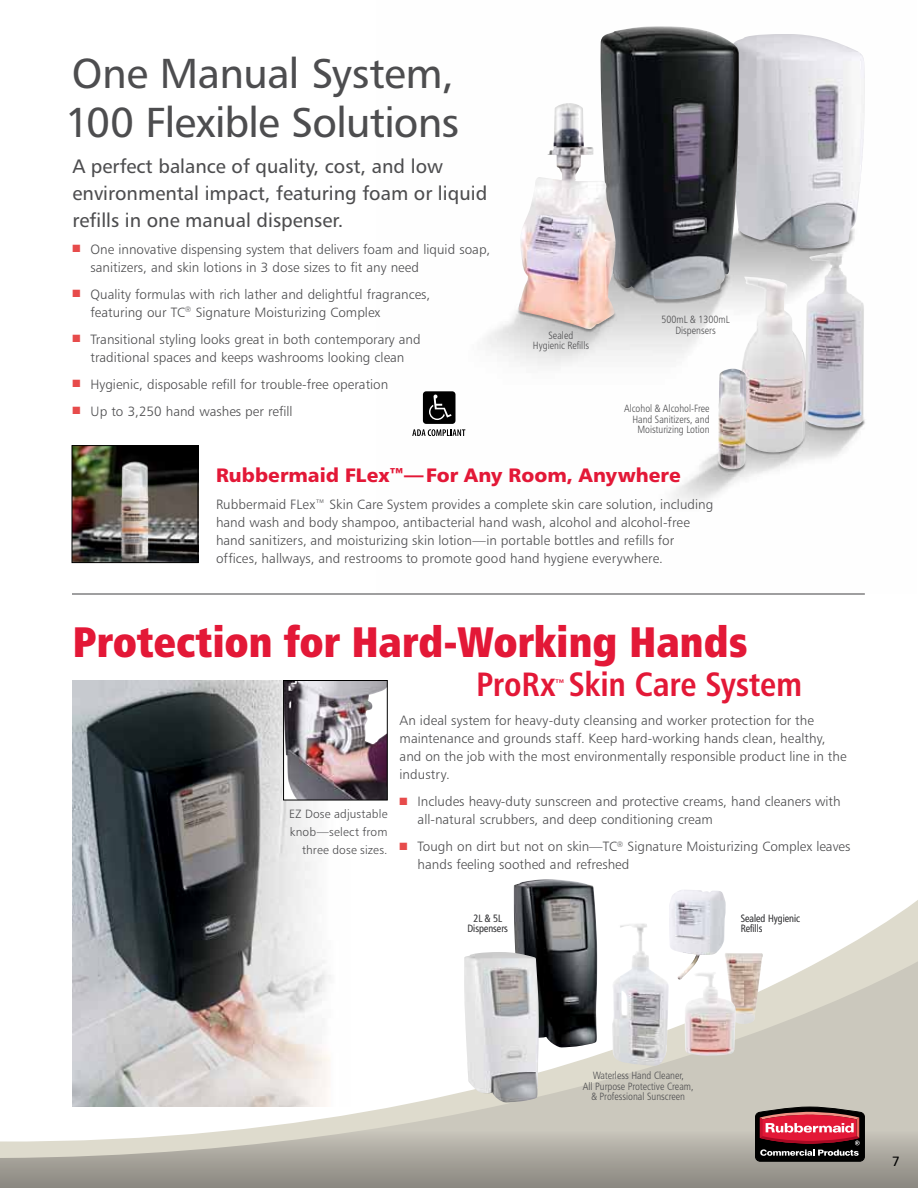
<style>
.page{position:relative;width:918px;height:1188px;background:#fff}
.page>*{position:absolute;margin:0;border:0;box-sizing:border-box;transform-origin:0 0}
.t1{font:42.75px "Humanist 777 BT Extra Black Cond B";letter-spacing:-.005em;color:#e31837}
.t2{font:42px/49.5px "Humanist 777 BT Roman B";letter-spacing:-.02em;color:#4d4d4f}
.t3{font:33.75px "Humanist 777 BT Bold Condensed B";letter-spacing:-.005em;color:#e31837}
.t4{font:19.5px/27px "Humanist 777 BT Roman B";color:#4d4d4f}
.t5{font:19.5px "Humanist 777 BT Black B";color:#e31837}
.t6{font:13.5px/18px "Humanist 777 BT Light B";color:#4d4d4f}
.t7{font:13.5px "Humanist 777 BT Bold Condensed B";color:#e31837}
.t8{font:13.5px "Humanist 777 BT Roman B";color:#000}
.t9{font:12px/18px "Humanist 777 BT Light B";letter-spacing:.01em;color:#4d4d4f;text-align:right}
.t10{font:10.5px/10.5px "Humanist 777 BT Light Condensed B";color:#4d4d4f;text-align:center}
.s1{color:#e74b4b}
</style>
<div class="page">
<img style="left:72px;top:681px;width:279px;height:210px">
<img style="left:376px;top:249px;width:489px;height:345px">
<img style="left:74px;top:447px;width:122px;height:114px">
<div style="left:72px;top:445px;width:126px;height:118px;border:1px solid #000"></div>
<hr style="left:72px;top:594px;width:793px;height:1px;background:#414042">
<img style="left:739px;top:34px;width:126px;height:215px">
<img style="left:600px;top:26px;width:139px;height:274px">
<img style="left:518px;top:103px;width:98px;height:226px">
<img style="left:804px;top:253px;width:60px;height:176px">
<img style="left:742px;top:277px;width:65px;height:176px">
<img style="left:718px;top:369px;width:28px;height:101px">
<div style="left:423px;top:391px;width:32px;height:33px;background:#000;border-radius:3px"></div>
<svg style="left:429px;top:395px;width:23px;height:25px"></svg>
<svg style="left:412px;top:429px;width:53px;height:7px"></svg>
<svg style="left:72px;top:891px;width:846px;height:70px"></svg>
<svg style="left:0;top:961px;width:918px;height:227px"></svg>
<svg style="left:755px;top:1107px;width:110px;height:54px;background:#7f343e"></svg>
<img style="left:669px;top:890px;width:57px;height:90px">
<img style="left:514px;top:879px;width:83px;height:169px">
<img style="left:464px;top:952px;width:75px;height:151px">
<img style="left:612px;top:923px;width:57px;height:143px">
<img style="left:725px;top:953px;width:38px;height:71px">
<img style="left:685px;top:971px;width:51px;height:85px">
<img style="left:285px;top:682px;width:101px;height:116px">
<div style="left:283px;top:680px;width:105px;height:120px;border:1px solid #000"></div>
<h2 class="t2" style="left:65px;top:48px;width:395px">One Manual System,<br>100 Flexible Solutions</h2>
<h3 class="t4" style="left:73px;top:152px;width:416px">A perfect balance of quality, cost, and low environmental impact, featuring foam or liquid refills in one manual dispenser.</h3>
<p class="t6" style="left:91px;top:240px;width:401px;text-indent:-18px"><span class="s1">■</span> One innovative dispensing system that delivers foam and liquid soap, sanitizers, and skin lotions in 3 dose sizes to fit any need</p>
<p class="t6" style="left:91px;top:285px;width:341px;text-indent:-18px"><span class="s1">■</span> Quality formulas with rich lather and delightful fragrances, featuring our TC<sup>®</sup> Signature Moisturizing Complex</p>
<p class="t6" style="left:73px;top:330px;width:350px;text-align:center"><span class="s1">■</span> Transitional styling looks great in both contemporary and traditional spaces and keeps washrooms looking clean</p>
<p class="t6" style="left:73px;top:375px;width:317px"><span class="s1">■</span> Hygienic, disposable refill for trouble-free operation</p>
<p class="t6" style="left:73px;top:402px;width:222px"><span class="s1">■</span> Up to 3,250 hand washes per refill</p>
<p class="t10" style="left:533px;top:330px;width:58px">Sealed<br>Hygienic Refills</p>
<p class="t10" style="left:662px;top:314px;width:70px">500mL &amp; 1300mL<br>Dispensers</p>
<p class="t10" style="left:624px;top:403px;width:87px;text-align:right">Alcohol &amp; Alcohol-Free<br>Hand Sanitizers, and<br>Moisturizing Lotion</p>
<h3 class="t5" style="left:216px;top:462px;width:466px">Rubbermaid FLex™—For Any Room, Anywhere</h3>
<p class="t6" style="left:216px;top:495px;width:499px">Rubbermaid FLex™ Skin Care System provides a complete skin care solution, including hand wash and body shampoo, antibacterial hand wash, alcohol and alcohol-free hand sanitizers, and moisturizing skin lotion—in portable bottles and refills for offices, hallways, and restrooms to promote good hand hygiene everywhere.</p>
<h1 class="t1" style="left:73px;top:614px;width:677px">Protection for Hard-Working Hands</h1>
<h3 class="t3" style="left:476px;top:663px;width:328px">ProRx Skin Care System</h3>
<p class="t7" style="left:554px;top:675px;width:13px">™</p>
<p class="t9" style="left:289px;top:805px;width:100px">EZ Dose adjustable knob—select from three dose sizes.</p>
<p class="t6" style="left:400px;top:711px;width:449px">An ideal system for heavy-duty cleansing and worker protection for the maintenance and grounds staff. Keep hard-working hands clean, healthy, and on the job with the most environmentally responsible product line in the industry.</p>
<p class="t6" style="left:418px;top:792px;width:425px;text-indent:-18px"><span class="s1">■</span> Includes heavy-duty sunscreen and protective creams, hand cleaners with all-natural scrubbers, and deep conditioning cream</p>
<p class="t6" style="left:418px;top:837px;width:434px;text-indent:-18px"><span class="s1">■</span> Tough on dirt but not on skin—TC<sup>®</sup> Signature Moisturizing Complex leaves hands feeling soothed and refreshed</p>
<p class="t10" style="left:467px;top:913px;width:42px">2L &amp; 5L<br>Dispensers</p>
<p class="t10" style="left:741px;top:913px;width:61px;text-align:left">Sealed Hygienic<br>Refills</p>
<p class="t10" style="left:583px;top:1070px;width:112px">Waterless Hand Cleaner,<br>All Purpose Protective Cream, &amp; Professional Sunscreen</p>
<p class="t8" style="left:892px;top:1153px;width:9px">7</p>
</div>
